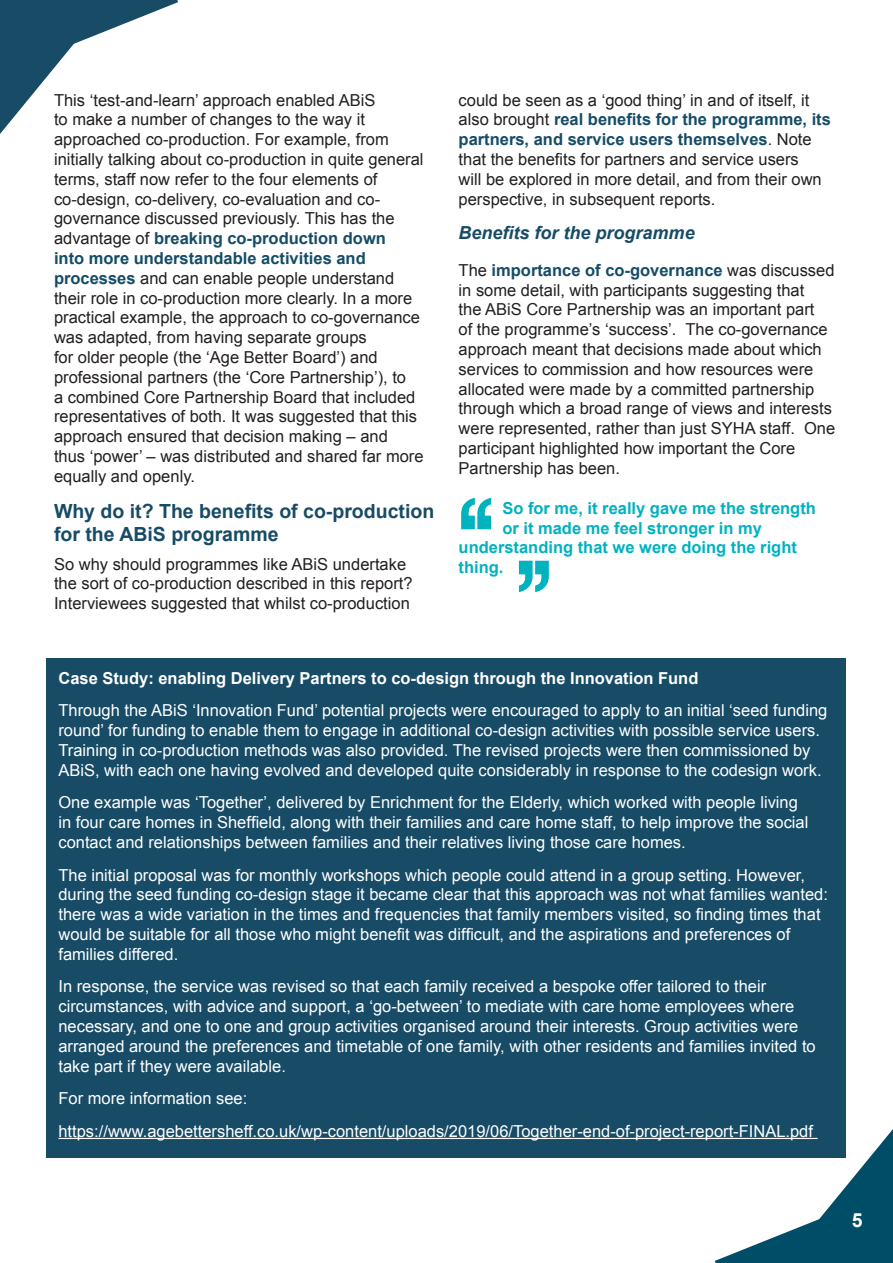
<style>
.page{position:relative;width:893px;height:1263px;background:#fff}
.page>*{position:absolute;margin:0;border:0;box-sizing:border-box;transform-origin:0 0}
.Heading_2{font:700 19.5px/23.4px "Arial";color:#174b66}
.t1{font:700 19.5px "Arial";color:#fff}
.Heading_3{font:italic 700 18px "Arial";color:#174b66}
.t2{font:16.5px/19.8px "Arial";color:#231f20}
.t3{font:16.5px/19.8px "Arial";color:#fff}
.t4{font:700 16.5px "Arial";color:#00b2c0}
.t5{font:700 16.5px "Arial";color:#fff}
.s1{font-weight:700;color:#154c67}
</style>
<div class="page">
<svg style="left:0;top:0;width:178px;height:134px"></svg>
<svg style="left:715px;top:1129px;width:178px;height:134px"></svg>
<div style="left:47px;top:658px;width:799px;height:500px;background:#174b66"></div>
<hr style="left:58px;top:1138px;width:760px;height:1px;background:#fff">
<img style="left:461px;top:497px;width:31px;height:33px">
<img style="left:518px;top:560px;width:31px;height:33px">
<p class="t2" style="left:54px;top:90px;width:371px">This ‘test-and-learn’ approach enabled ABiS<br>to make a number of changes to the way it approached co-production. For example, from initially talking about co-production in quite general terms, staff now refer to the four elements of co-design, co-delivery, co-evaluation and co&shy;governance discussed previously. This has the advantage of <span class="s1">breaking co-production down<br>into more understandable activities and processes</span> and can enable people understand their role in co-production more clearly. In a more practical example, the approach to co-governance was adapted, from having separate groups<br>for older people (the ‘Age Better Board’) and professional partners (the ‘Core Partnership’), to<br>a combined Core Partnership Board that included representatives of both. It was suggested that this approach ensured that decision making – and<br>thus ‘power’ – was distributed and shared far more equally and openly.</p>
<p class="Heading_2" style="left:54px;top:500px;width:382px">Why do it? The benefits of co-production for the ABiS programme</p>
<p class="t2" style="left:54px;top:554px;width:360px">So why should programmes like ABiS undertake the sort of co-production described in this report?<br>Interviewees suggested that whilst co-production</p>
<p class="t2" style="left:459px;top:90px;width:374px">could be seen as a ‘good thing’ in and of itself, it also brought <span class="s1">real benefits for the programme, its partners, and service users themselves</span>. Note that the benefits for partners and service users<br>will be explored in more detail, and from their own perspective, in subsequent reports.</p>
<p class="Heading_3" style="left:459px;top:221px;width:238px">Benefits for the programme</p>
<p class="t2" style="left:459px;top:260px;width:378px">The <span class="s1">importance of co-governance</span> was discussed in some detail, with participants suggesting that<br>the ABiS Core Partnership was an important part<br>of the programme’s ‘success’. The co-governance approach meant that decisions made about which services to commission and how resources were allocated were made by a committed partnership through which a broad range of views and interests were represented, rather than just SYHA staff. One participant highlighted how important the Core Partnership has been.</p>
<p class="t4" style="left:502px;top:497px;width:315px">So for me, it really gave me the strength</p>
<p class="t4" style="left:502px;top:517px;width:261px">or it made me feel stronger in my</p>
<p class="t4" style="left:459px;top:537px;width:340px">understanding that we were doing the right</p>
<p class="t4" style="left:459px;top:556px;width:46px">thing.</p>
<p class="t5" style="left:58px;top:667px;width:641px">Case Study: enabling Delivery Partners to co-design through the Innovation Fund</p>
<p class="t3" style="left:58px;top:701px;width:770px">Through the ABiS ‘Innovation Fund’ potential projects were encouraged to apply to an initial ‘seed funding round’ for funding to enable them to engage in additional co-design activities with possible service users.<br>Training in co-production methods was also provided. The revised projects were then commissioned by ABiS, with each one having evolved and developed quite considerably in response to the codesign work.</p>
<p class="t3" style="left:58px;top:793px;width:751px">One example was ‘Together’, delivered by Enrichment for the Elderly, which worked with people living in four care homes in Sheffield, along with their families and care home staff, to help improve the social contact and relationships between families and their relatives living those care homes.</p>
<p class="t3" style="left:58px;top:865px;width:771px">The initial proposal was for monthly workshops which people could attend in a group setting. However, during the seed funding co-design stage it became clear that this approach was not what families wanted: there was a wide variation in the times and frequencies that family members visited, so finding times that would be suitable for all those who might benefit was difficult, and the aspirations and preferences of families differed.</p>
<p class="t3" style="left:58px;top:977px;width:759px">In response, the service was revised so that each family received a bespoke offer tailored to their circumstances, with advice and support, a ‘go-between’ to mediate with care home employees where necessary, and one to one and group activities organised around their interests. Group activities were arranged around the preferences and timetable of one family, with other residents and families invited to take part if they were available.</p>
<p class="t3" style="left:58px;top:1088px;width:190px">For more information see:</p>
<p class="t3" style="left:58px;top:1121px;width:756px">https://www.agebettersheff.co.uk/wp-content/uploads/2019/06/Together-end-of-project-report-FINAL.pdf</p>
<p class="t1" style="left:852px;top:1207px;width:12px">5</p>
</div>
